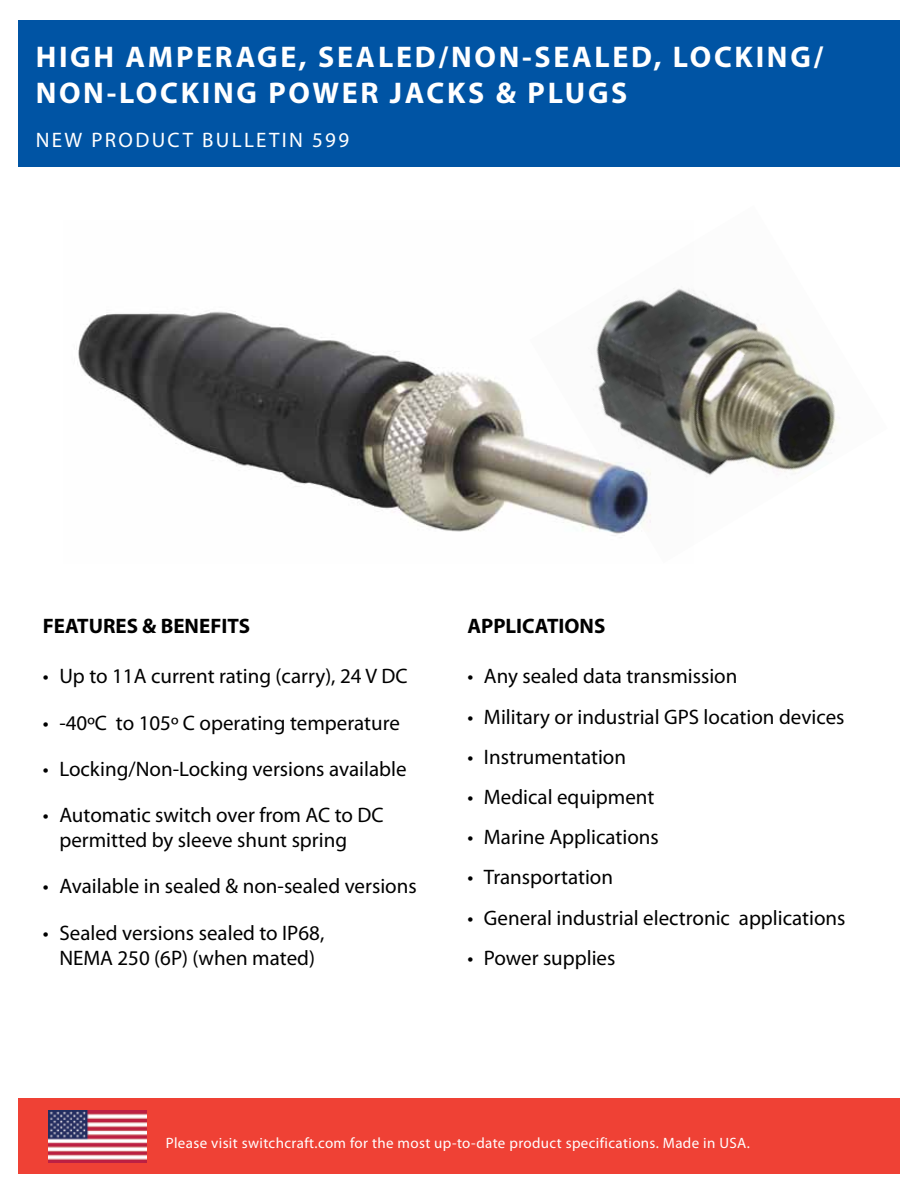
<style>
.page{position:relative;width:918px;height:1188px;background:#fff}
.page>*{position:absolute;margin:0;border:0;box-sizing:border-box;transform-origin:0 0}
.t1{font:700 30px/36px "Myriad Pro";letter-spacing:.09em;color:#fff}
.t2{font:21px/25.2px "Myriad Pro";color:#000}
.t3{font:700 21px "Myriad Pro";color:#000}
.t4{font:21px "Myriad Pro";letter-spacing:.11em;color:#fff}
.t5{font:15px "Myriad Pro";letter-spacing:.025em;color:#fff}
</style>
<div class="page">
<div style="left:18px;top:1099px;width:882px;height:75px;background:#ef4135"></div>
<img style="left:48px;top:1111px;width:98px;height:51px">
<div style="left:18px;top:21px;width:882px;height:146px;background:#0054a4"></div>
<img style="left:78px;top:311px;width:452px;height:221px">
<img style="left:530px;top:288px;width:308px;height:248px">
<h1 class="t1" style="left:36px;top:38px;width:789px">HIGH AMPERAGE, SEALED/NON-SEALED, LOCKING/<br>NON-LOCKING POWER JACKS &amp; PLUGS</h1>
<p class="t4" style="left:36px;top:127px;width:315px">NEW PRODUCT BULLETIN 599</p>
<p class="t3" style="left:43px;top:612px;width:209px">FEATURES &amp; BENEFITS</p>
<p class="t2" style="left:43px;top:663px;width:366px">• Up to 11A current rating (carry), 24 V DC</p>
<p class="t2" style="left:43px;top:710px;width:359px">• -40ºC to 105º C operating temperature</p>
<p class="t2" style="left:43px;top:756px;width:365px">• Locking/Non-Locking versions available</p>
<p class="t2" style="left:59px;top:802px;width:326px;text-indent:-17px">• Automatic switch over from AC to DC permitted by sleeve shunt spring</p>
<p class="t2" style="left:43px;top:873px;width:375px">• Available in sealed &amp; non-sealed versions</p>
<p class="t2" style="left:43px;top:920px;width:283px;text-align:center">• Sealed versions sealed to IP68,<br>NEMA 250 (6P) (when mated)</p>
<p class="t3" style="left:467px;top:612px;width:140px">APPLICATIONS</p>
<p class="t2" style="left:467px;top:663px;width:272px">• Any sealed data transmission</p>
<p class="t2" style="left:467px;top:704px;width:379px">• Military or industrial GPS location devices</p>
<p class="t2" style="left:467px;top:744px;width:160px">• Instrumentation</p>
<p class="t2" style="left:467px;top:784px;width:189px">• Medical equipment</p>
<p class="t2" style="left:467px;top:824px;width:193px">• Marine Applications</p>
<p class="t2" style="left:467px;top:864px;width:147px">• Transportation</p>
<p class="t2" style="left:467px;top:905px;width:380px">• General industrial electronic applications</p>
<p class="t2" style="left:467px;top:945px;width:150px">• Power supplies</p>
<p class="t5" style="left:166px;top:1133px;width:586px">Please visit switchcraft.com for the most up-to-date product specifications. Made in USA.</p>
</div>
